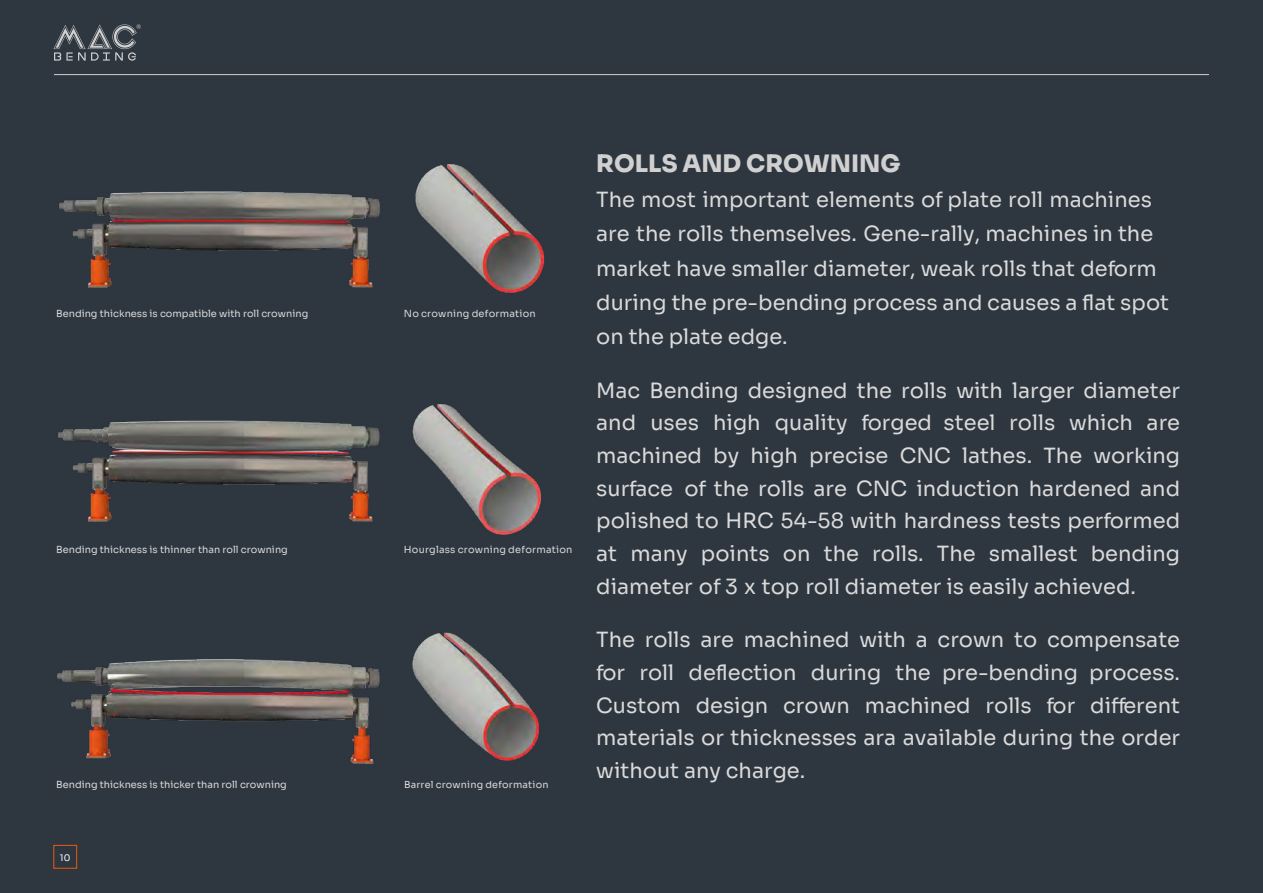
<style>
.page{position:relative;width:1263px;height:893px;background:#2e363f}
.page>*{position:absolute;margin:0;border:0;box-sizing:border-box;transform-origin:0 0}
.t1{font:800 24px "Sora";color:#d0d0d0}
.t2{font:21px/32.7px "Sora";color:#dadada;text-align:justify}
.t3{font:9.75px "Sora";color:#dadada}
.t4{font:9.75px "Sora";letter-spacing:.02em;color:#dadada}
.t5{font:9.6px "Sora";letter-spacing:.02em;color:#dadada}
.t6{font:9px "Sora";color:#fff}
</style>
<div class="page">
<hr style="left:54px;top:74px;width:1155px;height:1px;background:#d0d0d0">
<div style="left:53px;top:845px;width:24px;height:24px;border:1px solid #ea5b0b"></div>
<svg style="left:53px;top:24px;width:88px;height:37px"></svg>
<img style="left:57px;top:659px;width:323px;height:105px">
<img style="left:58px;top:420px;width:322px;height:102px">
<img style="left:59px;top:191px;width:321px;height:97px">
<img style="left:415px;top:164px;width:130px;height:129px">
<img style="left:412px;top:404px;width:129px;height:131px">
<img style="left:412px;top:632px;width:128px;height:129px">
<p class="t3" style="left:56px;top:306px;width:254px">Bending thickness is compatible with roll crowning</p>
<p class="t4" style="left:404px;top:306px;width:134px">No crowning deformation</p>
<p class="t3" style="left:56px;top:541px;width:233px">Bending thickness is thinner than roll crowning</p>
<p class="t3" style="left:56px;top:776px;width:232px">Bending thickness is thicker than roll crowning</p>
<p class="t4" style="left:404px;top:541px;width:170px">Hourglass crowning deformation</p>
<p class="t5" style="left:404px;top:776px;width:146px">Barrel crowning deformation</p>
<p class="t1" style="left:596px;top:143px;width:306px">ROLLS AND CROWNING</p>
<p class="t2" style="left:596px;top:181px;width:574px;line-height:34.2px;text-align:left">The most important elements of plate roll machines are the rolls themselves. Gene-rally, machines in the market have smaller diameter, weak rolls that deform during the pre-bending process and causes a flat spot on the plate edge.</p>
<p class="t2" style="left:596px;top:372px;width:585px">Mac Bending designed the rolls with larger diameter and uses high quality forged steel rolls which are machined by high precise CNC lathes. The working surface of the rolls are CNC induction hardened and polished to HRC 54-58 with hardness tests performed at many points on the rolls. The smallest bending diameter of 3 x top roll diameter is easily achieved.</p>
<p class="t2" style="left:596px;top:621px;width:585px">The rolls are machined with a crown to compensate for roll deflection during the pre-bending process.<br>Custom design crown machined rolls for different materials or thicknesses ara available during the order without any charge.</p>
<p class="t6" style="left:60px;top:850px;width:12px">10</p>
</div>
